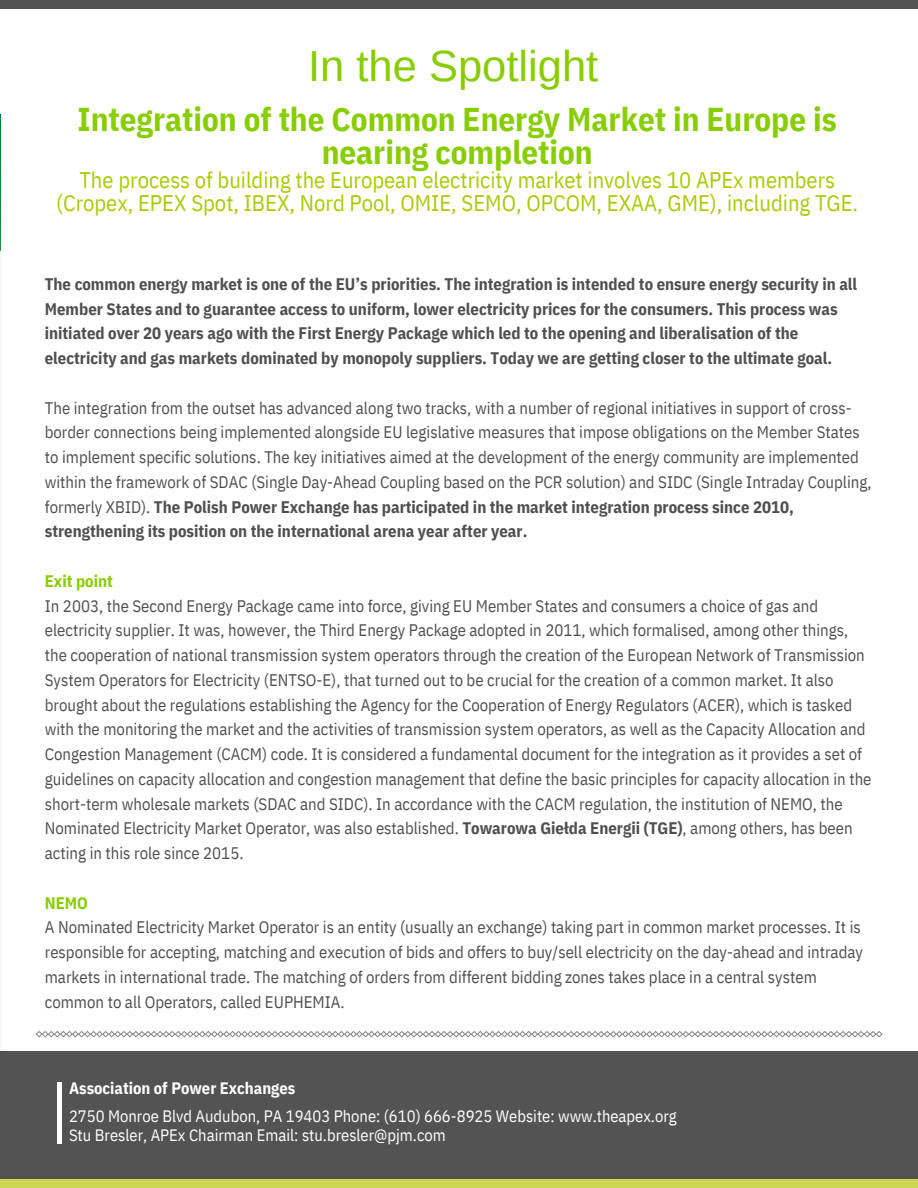
<style>
.page{position:relative;width:918px;height:1188px;background:#fff}
.page>*{position:absolute;margin:0;border:0;box-sizing:border-box;transform-origin:0 0}
.t1{font:43.5px "Arimo";color:#88cd00}
.t2{font:700 33px/33.8px "IBM Plex Sans Cond";color:#88cd00;text-align:center}
.t3{font:22.5px/22.5px "IBM Plex Sans Cond";color:#a7cb07;text-align:center}
.t4{font:16.65px/24.8px "IBM Plex Sans Cond";color:#4f4f4f}
.t5{font:700 16.65px/24.8px "IBM Plex Sans Cond";color:#4f4f4f}
.t6{font:700 16.65px "IBM Plex Sans Cond";color:#88cd00}
.t7{font:16.5px/19.2px "IBM Plex Sans Cond";color:#fff}
.t8{font:700 16.5px "IBM Plex Sans Cond";color:#fff}
.s1{font-weight:700}
</style>
<div class="page">
<hr style="left:0;top:249px;width:1px;height:928px;background:#f6f6f6">
<hr style="left:0;top:115px;width:1px;height:135px;background:#009e36">
<div style="left:0;top:0;width:918px;height:9px;background:#535353"></div>
<div style="left:0;top:1179px;width:918px;height:9px;background:#ccd754"></div>
<div style="left:1px;top:1051px;width:917px;height:128px;background:#535353"></div>
<hr style="left:57px;top:1082px;width:4px;height:62px;background:#fff">
<svg style="left:36px;top:1031px;width:847px;height:7px"></svg>
<h1 class="t1" style="left:308px;top:38px;width:292px">In the Spotlight</h1>
<h2 class="t2" style="left:78px;top:99px;width:761px">Integration of the Common Energy Market in Europe is nearing completion</h2>
<h3 class="t3" style="left:56px;top:167px;width:803px">The process of building the European electricity market involves 10 APEx members (Cropex, EPEX Spot, IBEX, Nord Pool, OMIE, SEMO, OPCOM, EXAA, GME), including TGE.</h3>
<p class="t5" style="left:45px;top:270px;width:814px">The common energy market is one of the EU’s priorities. The integration is intended to ensure energy security in all Member States and to guarantee access to uniform, lower electricity prices for the consumers. This process was initiated over 20 years ago with the First Energy Package which led to the opening and liberalisation of the electricity and gas markets dominated by monopoly suppliers. Today we are getting closer to the ultimate goal.</p>
<p class="t4" style="left:45px;top:394px;width:828px">The integration from the outset has advanced along two tracks, with a number of regional initiatives in support of cross&shy;border connections being implemented alongside EU legislative measures that impose obligations on the Member States to implement specific solutions. The key initiatives aimed at the development of the energy community are implemented within the framework of SDAC (Single Day-Ahead Coupling based on the PCR solution) and SIDC (Single Intraday Coupling, formerly XBID). <span class="s1">The Polish Power Exchange has participated in the market integration process since 2010, strengthening its position on the international arena year after year.</span></p>
<p class="t6" style="left:45px;top:568px;width:70px">Exit point</p>
<p class="t4" style="left:45px;top:592px;width:828px">In 2003, the Second Energy Package came into force, giving EU Member States and consumers a choice of gas and electricity supplier. It was, however, the Third Energy Package adopted in 2011, which formalised, among other things, the cooperation of national transmission system operators through the creation of the European Network of Transmission System Operators for Electricity (ENTSO-E), that turned out to be crucial for the creation of a common market. It also brought about the regulations establishing the Agency for the Cooperation of Energy Regulators (ACER), which is tasked with the monitoring the market and the activities of transmission system operators, as well as the Capacity Allocation and Congestion Management (CACM) code. It is considered a fundamental document for the integration as it provides a set of guidelines on capacity allocation and congestion management that define the basic principles for capacity allocation in the short-term wholesale markets (SDAC and SIDC). In accordance with the CACM regulation, the institution of NEMO, the Nominated Electricity Market Operator, was also established. <span class="s1">Towarowa Giełda Energii (TGE)</span>, among others, has been acting in this role since 2015.</p>
<p class="t6" style="left:45px;top:890px;width:45px">NEMO</p>
<p class="t4" style="left:45px;top:914px;width:820px">A Nominated Electricity Market Operator is an entity (usually an exchange) taking part in common market processes. It is responsible for accepting, matching and execution of bids and offers to buy/sell electricity on the day-ahead and intraday markets in international trade. The matching of orders from different bidding zones takes place in a central system common to all Operators, called EUPHEMIA.</p>
<p class="t8" style="left:69px;top:1075px;width:228px">Association of Power Exchanges</p>
<p class="t7" style="left:69px;top:1105px;width:609px">2750 Monroe Blvd Audubon, PA 19403 Phone: (610) 666-8925 Website: www.theapex.org<br>Stu Bresler, APEx Chairman Email: stu.bresler@pjm.com</p>
</div>
